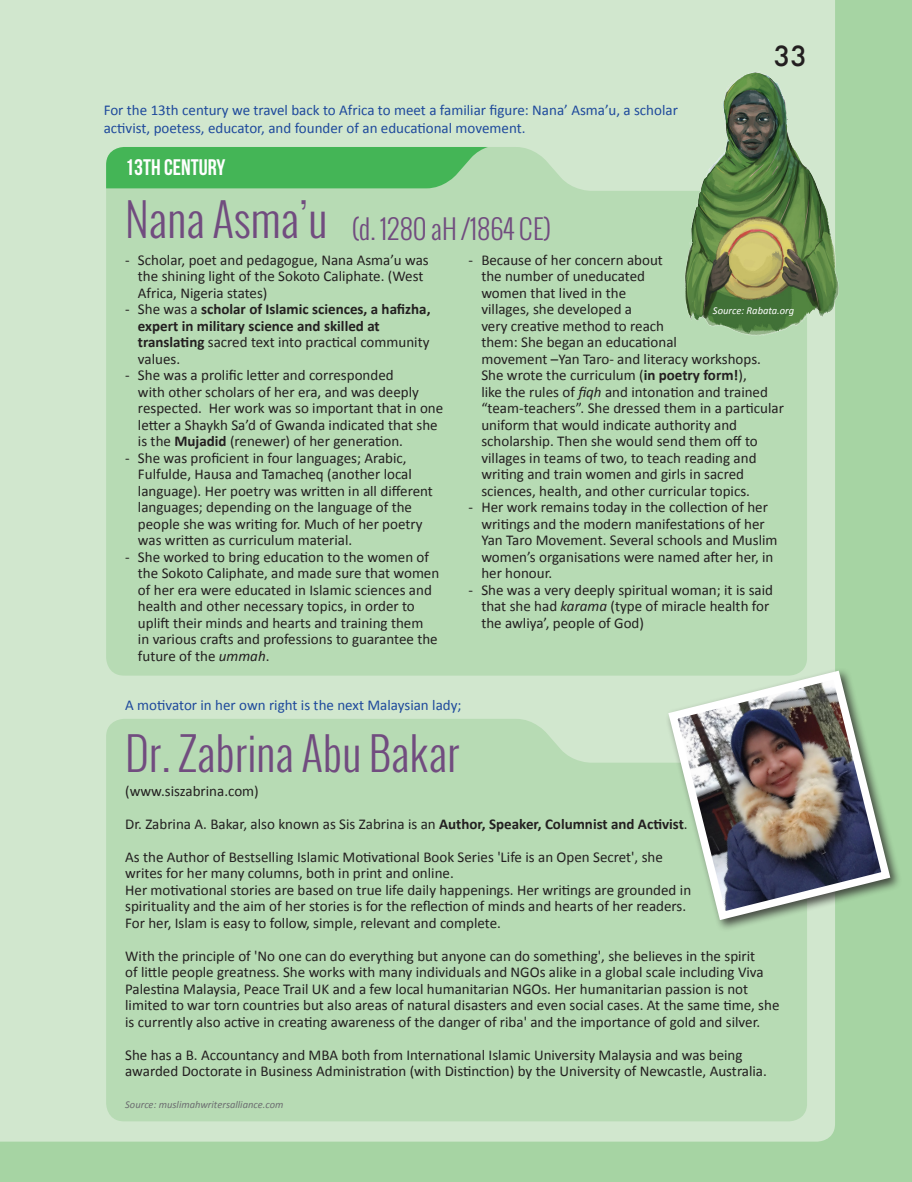
<style>
.page{position:relative;width:912px;height:1182px;background:#a6d4a3}
.page>*{position:absolute;margin:0;border:0;box-sizing:border-box;transform-origin:0 0}
.heading_1{font:300 45px "Oswald";color:#714c7f}
.heading_1-2{font:300 27px "Oswald";color:#714c7f}
.t1{font:500 27px "Futura";color:#231f20}
.sub_heading_1{font:700 22.5px "Bebas Neue";color:#fff}
.body_1{font:15px/16.5px "Calibri";color:#231f20}
.body_1-2{font:15px/18px "Calibri";color:#1f4a9c}
.body_1-3{font:700 15px/16.5px "Calibri";color:#231f20}
.source{font:italic 10.5px "Calibri";color:#6c6d70}
.source-2{font:italic 10.5px "Calibri";color:#fff}
.s1{font-weight:400}
.s2{font-weight:700}
.s3{font-style:italic}
</style>
<div class="page">
<div style="left:0;top:0;width:835px;height:1142px;background:#d1e7ce"></div>
<div style="left:106px;top:719px;width:701px;height:402px;background:#b7dbb4"></div>
<div style="left:106px;top:147px;width:701px;height:529px;background:#b7dbb4"></div>
<svg style="left:106px;top:147px;width:382px;height:41px;background:#4cb75c"></svg>
<img style="left:669px;top:55px;width:187px;height:292px">
<div style="left:665px;top:668px;width:237px;height:264px;background:#231f20;opacity:.75"></div>
<img style="left:664px;top:666px;width:231px;height:259px">
<p class="body_1-2" style="left:104px;top:102px;width:576px">For the 13th century we travel back to Africa to meet a familiar figure: Nana’ Asma’u, a scholar activist, poetess, educator, and founder of an educational movement.</p>
<p class="t1" style="left:774px;top:37px;width:35px">33</p>
<p class="sub_heading_1" style="left:125px;top:155px;width:102px">13TH CENTURY</p>
<p class="heading_1" style="left:125px;top:189px;width:204px">Nana Asma’u</p>
<p class="heading_1-2" style="left:352px;top:211px;width:201px">(d. 1280 aH /1864 CE)</p>
<p class="body_1" style="left:138px;top:252px;width:292px;text-indent:-13px">- Scholar, poet and pedagogue, Nana Asma’u was the shining light of the Sokoto Caliphate. (West<br>Africa, Nigeria states)</p>
<p class="body_1-3" style="left:138px;top:301px;width:294px;text-indent:-13px"><span class="s1">- She was a</span> scholar of Islamic sciences, a hafizha, expert in military science and skilled at translating <span class="s1">sacred text into practical community values.</span></p>
<p class="body_1" style="left:138px;top:367px;width:307px;text-indent:-13px">- She was a prolific letter and corresponded<br>with other scholars of her era, and was deeply respected. Her work was so important that in one letter a Shaykh Sa’d of Gwanda indicated that she is the <span class="s2">Mujadid</span> (renewer) of her generation.</p>
<p class="body_1" style="left:138px;top:450px;width:296px;text-indent:-13px">- She was proficient in four languages; Arabic, Fulfulde, Hausa and Tamacheq (another local language). Her poetry was written in all different languages; depending on the language of the people she was writing for. Much of her poetry was written as curriculum material.</p>
<p class="body_1" style="left:138px;top:549px;width:303px;text-indent:-13px">- She worked to bring education to the women of the Sokoto Caliphate, and made sure that women of her era were educated in Islamic sciences and health and other necessary topics, in order to uplift their minds and hearts and training them<br>in various crafts and professions to guarantee the future of the <span class="s3">ummah</span>.</p>
<p class="body_1" style="left:481px;top:252px;width:304px;text-indent:-13px">- Because of her concern about<br>the number of uneducated<br>women that lived in the<br>villages, she developed a<br>very creative method to reach<br>them: She began an educational<br>movement –Yan Taro- and literacy workshops.<br>She wrote the curriculum (<span class="s2">in poetry form!</span>),<br>like the rules of <span class="s3">fiqh</span> and intonation and trained “team-teachers”. She dressed them in a particular uniform that would indicate authority and scholarship. Then she would send them off to villages in teams of two, to teach reading and writing and train women and girls in sacred sciences, health, and other curricular topics.</p>
<p class="body_1" style="left:481px;top:499px;width:298px;text-indent:-13px">- Her work remains today in the collection of her writings and the modern manifestations of her Yan Taro Movement. Several schools and Muslim women’s organisations were named after her, in her honour.</p>
<p class="body_1" style="left:481px;top:582px;width:293px;text-indent:-13px">- She was a very deeply spiritual woman; it is said that she had <span class="s3">karama</span> (type of miracle health for the awliya’, people of God)</p>
<p class="source-2" style="left:713px;top:303px;width:83px">Source: Rabata.org</p>
<p class="body_1-2" style="left:125px;top:696px;width:338px">A motivator in her own right is the next Malaysian lady;</p>
<p class="heading_1" style="left:125px;top:723px;width:336px">Dr. Zabrina Abu Bakar</p>
<p class="body_1" style="left:125px;top:783px;width:135px">(www.siszabrina.com)</p>
<p class="body_1" style="left:125px;top:816px;width:564px">Dr. Zabrina A. Bakar, also known as Sis Zabrina is an <span class="s2">Author, Speaker, Columnist and Activist</span>.</p>
<p class="body_1" style="left:125px;top:849px;width:539px">As the Author of Bestselling Islamic Motivational Book Series 'Life is an Open Secret', she writes for her many columns, both in print and online.</p>
<p class="body_1" style="left:125px;top:882px;width:567px">Her motivational stories are based on true life daily happenings. Her writings are grounded in spirituality and the aim of her stories is for the reflection of minds and hearts of her readers.<br>For her, Islam is easy to follow, simple, relevant and complete.</p>
<p class="body_1" style="left:125px;top:948px;width:656px">With the principle of 'No one can do everything but anyone can do something', she believes in the spirit<br>of little people greatness. She works with many individuals and NGOs alike in a global scale including Viva Palestina Malaysia, Peace Trail UK and a few local humanitarian NGOs. Her humanitarian passion is not limited to war torn countries but also areas of natural disasters and even social cases. At the same time, she is currently also active in creating awareness of the danger of riba' and the importance of gold and silver.</p>
<p class="body_1" style="left:125px;top:1047px;width:643px">She has a B. Accountancy and MBA both from International Islamic University Malaysia and was being awarded Doctorate in Business Administration (with Distinction) by the University of Newcastle, Australia.</p>
<p class="source" style="left:125px;top:1097px;width:160px">Source: muslimahwritersalliance.com</p>
</div>
